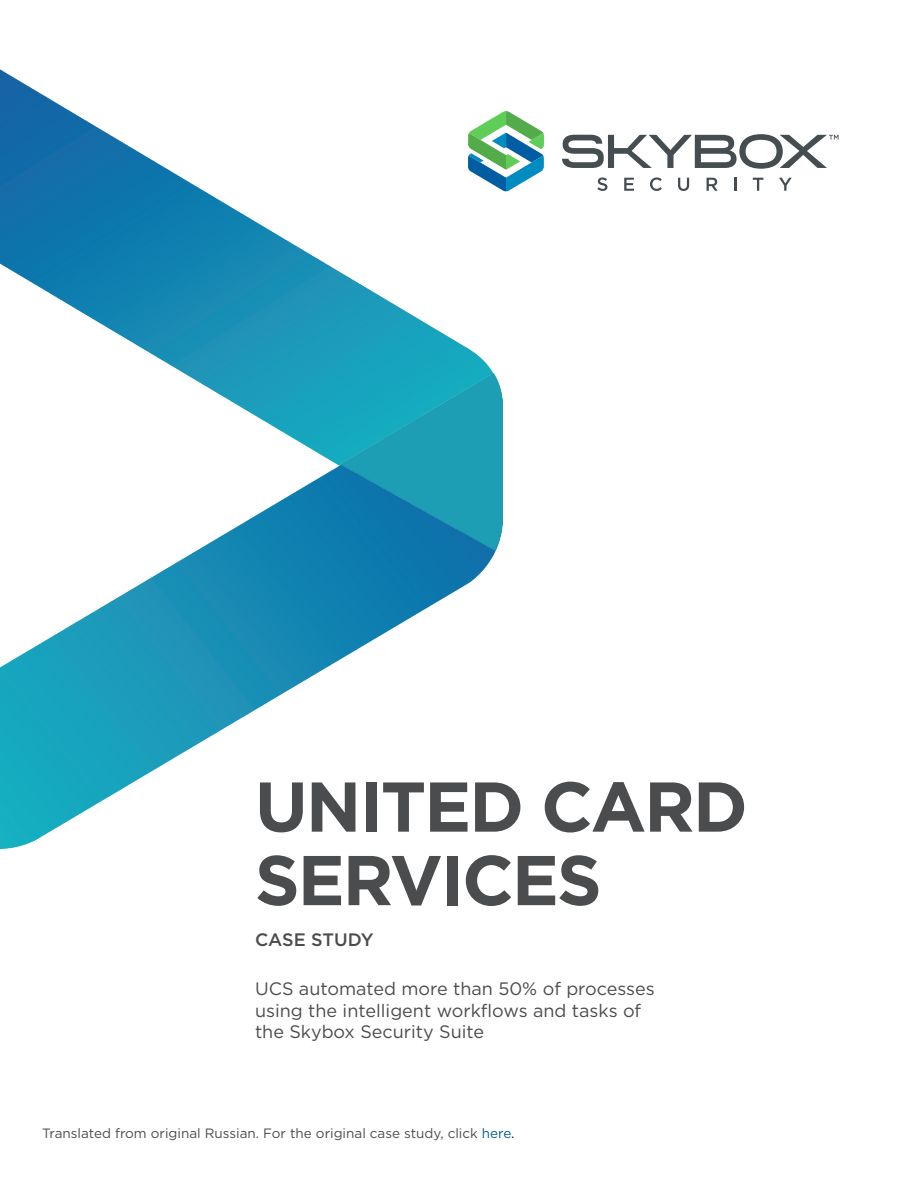
<style>
.page{position:relative;width:918px;height:1188px;background:#fff}
.page>*{position:absolute;margin:0;border:0;box-sizing:border-box;transform-origin:0 0}
.t1{font:700 70.35px/73.5px "Gotham";letter-spacing:-.03em;color:#4b4c4d}
.t2{font:18px "Gotham";color:#4b4c4d}
.t3{font:500 18px "Gotham";color:#4b4c4d}
.t4{font:13.5px "Gotham";color:#4b4c4d}
.s1{color:#005da1}
.s2{color:#231f20}
</style>
<div class="page">
<svg style="left:597px;top:177px;width:10px;height:14px"></svg>
<svg style="left:624px;top:178px;width:10px;height:13px"></svg>
<svg style="left:650px;top:177px;width:12px;height:14px"></svg>
<svg style="left:678px;top:178px;width:11px;height:13px"></svg>
<svg style="left:707px;top:178px;width:11px;height:13px"></svg>
<svg style="left:734px;top:178px;width:3px;height:13px"></svg>
<svg style="left:753px;top:178px;width:10px;height:13px"></svg>
<svg style="left:779px;top:178px;width:13px;height:13px"></svg>
<svg style="left:494px;top:111px;width:50px;height:80px"></svg>
<svg style="left:562px;top:134px;width:277px;height:35px"></svg>
<img style="left:0;top:69px;width:494px;height:305px">
<img style="left:0;top:374px;width:502px;height:476px">
<p class="t1" style="left:255px;top:770px;width:495px">UNITED CARD<br>SERVICES</p>
<p class="t3" style="left:255px;top:927px;width:120px">CASE STUDY</p>
<p class="t2" style="left:255px;top:977px;width:401px">UCS automated more than 50% of processes</p>
<p class="t2" style="left:255px;top:999px;width:388px">using the intelligent workflows and tasks of</p>
<p class="t2" style="left:255px;top:1021px;width:231px">the Skybox Security Suite</p>
<p class="t4" style="left:42px;top:1125px;width:474px">Translated from original Russian. For the original case study, click <span class="s1">here</span><span class="s2">.</span></p>
</div>
